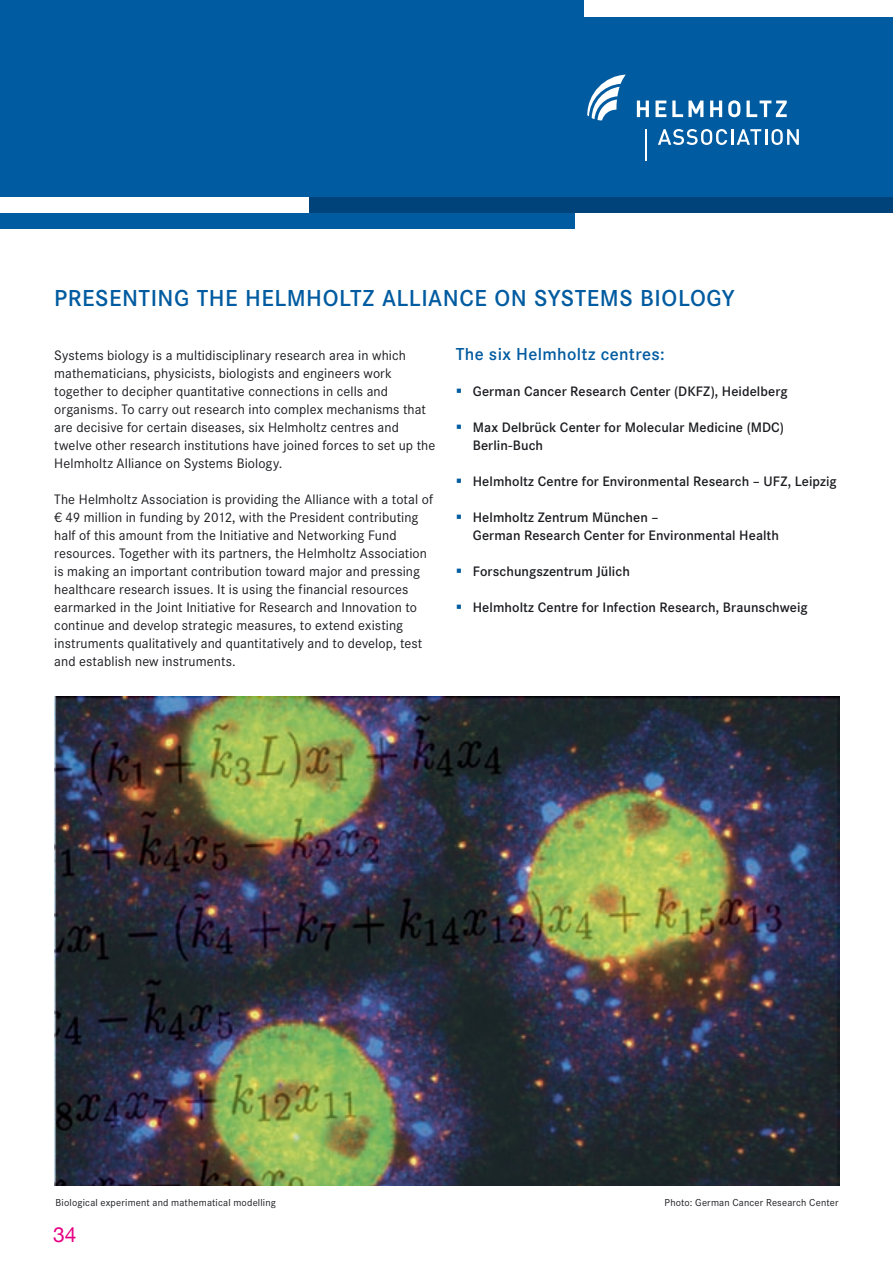
<style>
.page{position:relative;width:893px;height:1263px;background:#fff}
.page>*{position:absolute;margin:0;border:0;box-sizing:border-box;transform-origin:0 0}
.t1{font:600 24px "Corporate S";letter-spacing:.02em;color:#005ba0}
.t2{font:21px "Helvetica Neue";color:#e50083}
.t3{font:600 18px "Corporate S";letter-spacing:.02em;color:#005ba0}
.t4{font:14.25px/18px "Corporate S";letter-spacing:.005em;color:#1b1c20}
.t5{font:600 14.25px/18px "Corporate S";letter-spacing:.005em;color:#1b1c20}
.t6{font:10.5px "Corporate S";letter-spacing:.02em;color:#1b1c20}
</style>
<div class="page">
<div style="left:0;top:11px;width:893px;height:186px;background:#005ba0"></div>
<div style="left:0;top:0;width:585px;height:16px;background:#005ba0"></div>
<div style="left:585px;top:0;width:308px;height:17px;background:#fff"></div>
<div style="left:309px;top:197px;width:584px;height:16px;background:#00427a"></div>
<svg style="left:637px;top:101px;width:12px;height:16px"></svg>
<svg style="left:655px;top:101px;width:11px;height:16px"></svg>
<svg style="left:672px;top:101px;width:31px;height:16px"></svg>
<svg style="left:710px;top:101px;width:12px;height:16px"></svg>
<svg style="left:728px;top:100px;width:12px;height:17px"></svg>
<svg style="left:746px;top:101px;width:41px;height:16px"></svg>
<hr style="left:646px;top:129px;width:1px;height:31px;background:#fff">
<svg style="left:587px;top:75px;width:39px;height:45px"></svg>
<svg style="left:658px;top:129px;width:69px;height:16px"></svg>
<hr style="left:731px;top:129px;width:3px;height:16px;background:#fff">
<svg style="left:737px;top:129px;width:62px;height:16px"></svg>
<div style="left:0;top:213px;width:574px;height:16px;background:#005ba0"></div>
<img style="left:54px;top:696px;width:785px;height:489px">
<h1 class="t1" style="left:54px;top:284px;width:682px">PRESENTING THE HELMHOLTZ ALLIANCE ON SYSTEMS BIOLOGY</h1>
<p class="t4" style="left:54px;top:346px;width:383px">Systems biology is a multidisciplinary research area in which mathematicians, physicists, biologists and engineers work together to decipher quantitative connections in cells and organisms. To carry out research into complex mechanisms that are decisive for certain diseases, six Helmholtz centres and twelve other research institutions have joined forces to set up the Helmholtz Alliance on Systems Biology.</p>
<p class="t4" style="left:54px;top:490px;width:380px">The Helmholtz Association is providing the Alliance with a total of € 49 million in funding by 2012, with the President contributing half of this amount from the Initiative and Networking Fund resources. Together with its partners, the Helmholtz Association is making an important contribution toward major and pressing healthcare research issues. It is using the financial resources earmarked in the Joint Initiative for Research and Innovation to continue and develop strategic measures, to extend existing instruments qualitatively and quantitatively and to develop, test and establish new instruments.</p>
<p class="t3" style="left:456px;top:344px;width:210px">The six Helmholtz centres:</p>
<p class="t5" style="left:473px;top:382px;width:316px">German Cancer Research Center (DKFZ), Heidelberg</p>
<p class="t5" style="left:473px;top:418px;width:313px">Max Delbrück Center for Molecular Medicine (MDC)<br>Berlin-Buch</p>
<p class="t5" style="left:473px;top:472px;width:365px">Helmholtz Centre for Environmental Research – UFZ, Leipzig</p>
<p class="t5" style="left:473px;top:508px;width:308px">Helmholtz Zentrum München –<br>German Research Center for Environmental Health</p>
<p class="t5" style="left:473px;top:562px;width:159px">Forschungszentrum Jülich</p>
<p class="t5" style="left:473px;top:598px;width:336px">Helmholtz Centre for Infection Research, Braunschweig</p>
<p class="t6" style="left:56px;top:1196px;width:222px">Biological experiment and mathematical modelling</p>
<p class="t6" style="left:665px;top:1196px;width:175px">Photo: German Cancer Research Center</p>
<h2 class="t2" style="left:53px;top:1221px;width:25px">34</h2>
</div>
